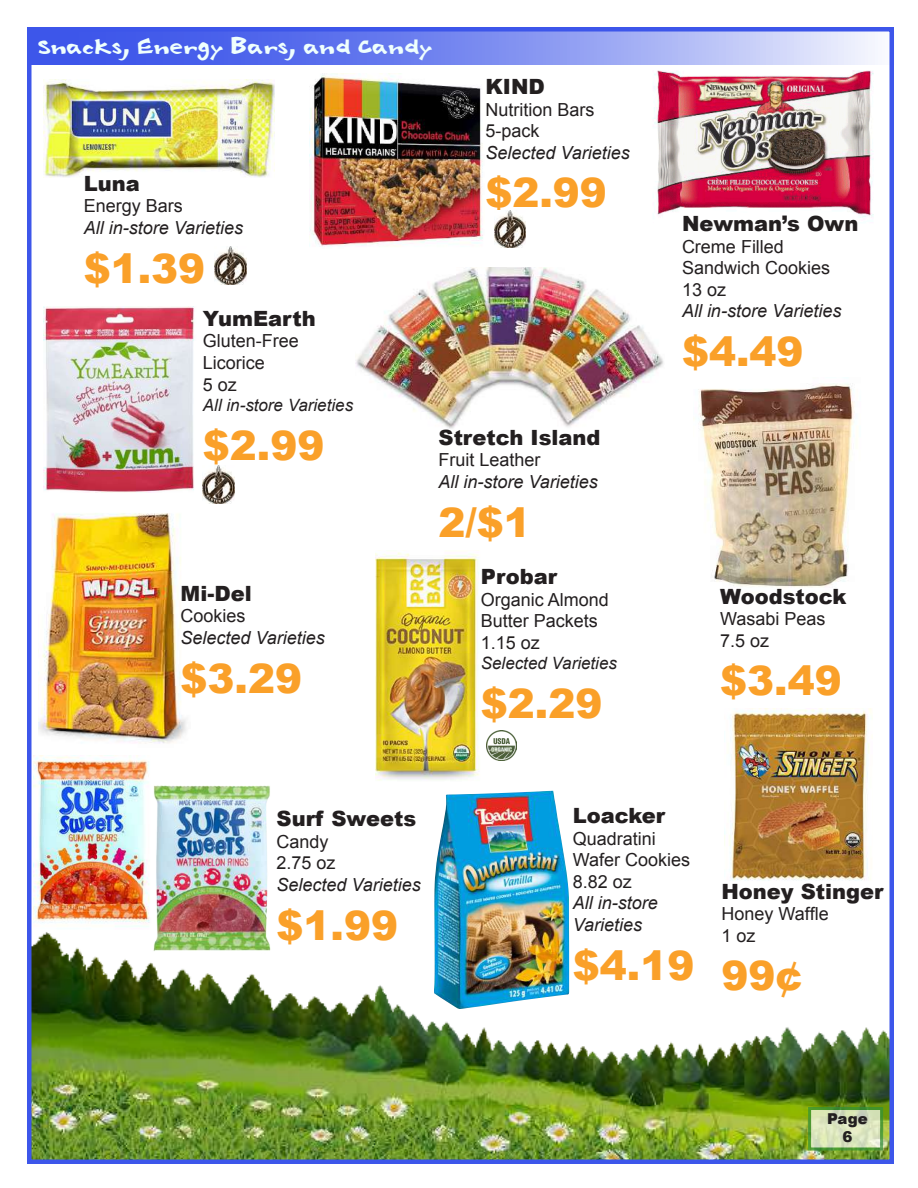
<style>
.page{position:relative;width:918px;height:1188px;background:#fff}
.page>*{position:absolute;margin:0;border:0;box-sizing:border-box;transform-origin:0 0}
.t1{font:900 40.5px "Arial";color:#faa029}
.t2{font:34.5px "Babelfish";color:#effffd}
.t3{font:900 21px "Arial";color:#231f20}
.t4{font:18px/21.6px "Arial";color:#231f20}
.t5{font:italic 18px/21.6px "Arial";color:#231f20}
.t6{font:italic 16.95px "Arial";color:#231f20}
.t7{font:900 15px/18px "Arial";color:#231f20;text-align:center}
</style>
<div class="page">
<img style="left:32px;top:900px;width:857px;height:259px">
<svg style="left:808px;top:1107px;width:75px;height:43px;background:#bcd3a2"></svg>
<svg style="left:32px;top:32px;width:843px;height:33px;background:#7f90f0"></svg>
<img style="left:309px;top:73px;width:174px;height:174px">
<img style="left:654px;top:70px;width:220px;height:148px">
<img style="left:494px;top:210px;width:32px;height:38px">
<img style="left:38px;top:513px;width:148px;height:231px">
<img style="left:355px;top:268px;width:309px;height:161px">
<img style="left:44px;top:306px;width:150px;height:187px">
<img style="left:203px;top:466px;width:32px;height:37px">
<img style="left:44px;top:79px;width:230px;height:99px">
<img style="left:214px;top:246px;width:32px;height:38px">
<img style="left:698px;top:383px;width:156px;height:211px">
<img style="left:434px;top:791px;width:135px;height:218px">
<img style="left:152px;top:785px;width:122px;height:168px">
<img style="left:34px;top:756px;width:118px;height:173px">
<img style="left:375px;top:552px;width:104px;height:229px">
<img style="left:724px;top:708px;width:147px;height:173px">
<img style="left:487px;top:730px;width:30px;height:30px">
<div style="left:27px;top:27px;width:867px;height:1137px;border:4px solid #3d56ea"></div>
<h2 class="t2" style="left:38px;top:33px;width:396px">Snacks, Energy Bars, and Candy</h2>
<p class="t3" style="left:84px;top:168px;width:58px">Luna</p>
<p class="t4" style="left:84px;top:196px;width:101px">Energy Bars</p>
<p class="t5" style="left:84px;top:217px;width:161px">All in-store Varieties</p>
<h1 class="t1" style="left:84px;top:239px;width:123px">$1.39</h1>
<p class="t3" style="left:485px;top:71px;width:61px">KIND</p>
<p class="t4" style="left:485px;top:99px;width:111px">Nutrition Bars<br>5-pack</p>
<p class="t5" style="left:485px;top:142px;width:146px">Selected Varieties</p>
<h1 class="t1" style="left:485px;top:164px;width:123px">$2.99</h1>
<p class="t3" style="left:203px;top:303px;width:114px">YumEarth</p>
<p class="t4" style="left:203px;top:331px;width:98px">Gluten-Free<br>Licorice<br>5 oz</p>
<p class="t6" style="left:203px;top:394px;width:152px">All in-store Varieties</p>
<h1 class="t1" style="left:203px;top:416px;width:123px">$2.99</h1>
<p class="t3" style="left:181px;top:578px;width:73px">Mi-Del</p>
<p class="t4" style="left:181px;top:606px;width:67px">Cookies</p>
<p class="t5" style="left:181px;top:627px;width:146px">Selected Varieties</p>
<h1 class="t1" style="left:181px;top:649px;width:123px">$3.29</h1>
<p class="t3" style="left:439px;top:422px;width:164px">Stretch Island</p>
<p class="t4" style="left:439px;top:449px;width:104px">Fruit Leather</p>
<p class="t5" style="left:439px;top:471px;width:161px">All in-store Varieties</p>
<h1 class="t1" style="left:439px;top:493px;width:94px">2/$1</h1>
<p class="t3" style="left:481px;top:561px;width:78px">Probar</p>
<p class="t4" style="left:481px;top:589px;width:130px">Organic Almond<br>Butter Packets<br>1.15 oz</p>
<p class="t6" style="left:481px;top:652px;width:138px">Selected Varieties</p>
<h1 class="t1" style="left:481px;top:674px;width:123px">$2.29</h1>
<p class="t3" style="left:682px;top:208px;width:178px">Newman’s Own</p>
<p class="t4" style="left:682px;top:236px;width:150px">Creme Filled<br>Sandwich Cookies<br>13 oz</p>
<p class="t5" style="left:682px;top:301px;width:161px">All in-store Varieties</p>
<h1 class="t1" style="left:682px;top:322px;width:123px">$4.49</h1>
<p class="t3" style="left:720px;top:581px;width:128px">Woodstock</p>
<p class="t4" style="left:720px;top:608px;width:107px">Wasabi Peas<br>7.5 oz</p>
<h1 class="t1" style="left:720px;top:652px;width:123px">$3.49</h1>
<p class="t3" style="left:277px;top:803px;width:141px">Surf Sweets</p>
<p class="t4" style="left:277px;top:831px;width:61px">Candy<br>2.75 oz</p>
<p class="t5" style="left:277px;top:874px;width:146px">Selected Varieties</p>
<h1 class="t1" style="left:277px;top:896px;width:123px">$1.99</h1>
<p class="t3" style="left:573px;top:800px;width:94px">Loacker</p>
<p class="t4" style="left:573px;top:828px;width:119px">Quadratini<br>Wafer Cookies<br>8.82 oz</p>
<p class="t5" style="left:573px;top:892px;width:87px">All in-store<br>Varieties</p>
<h1 class="t1" style="left:573px;top:936px;width:123px">$4.19</h1>
<p class="t3" style="left:721px;top:876px;width:164px">Honey Stinger</p>
<p class="t4" style="left:721px;top:903px;width:109px">Honey Waffle<br>1 oz</p>
<h1 class="t1" style="left:721px;top:946px;width:83px">99¢</h1>
<p class="t7" style="left:827px;top:1109px;width:42px">Page<br>6</p>
</div>
